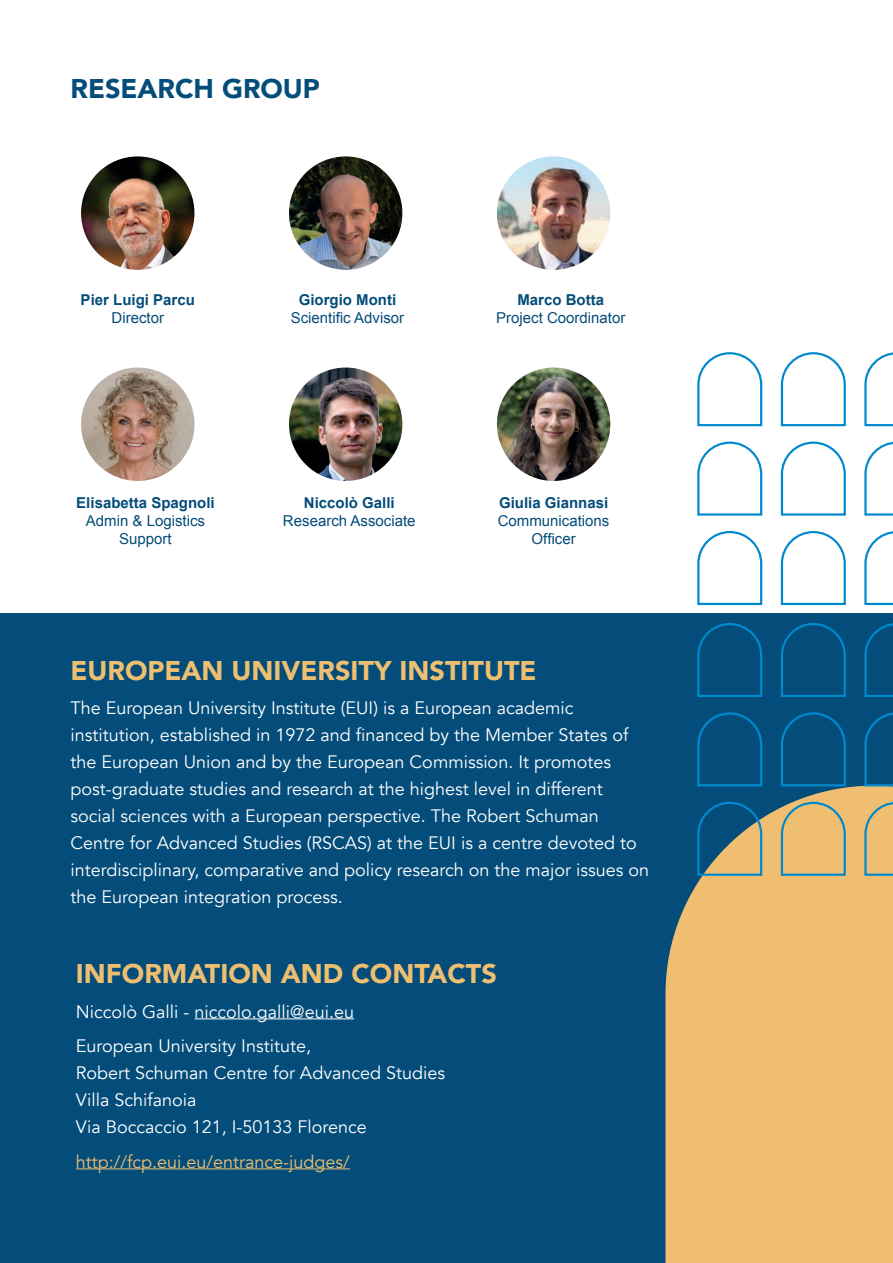
<style>
.page{position:relative;width:893px;height:1263px;background:#fff}
.page>*{position:absolute;margin:0;border:0;box-sizing:border-box;transform-origin:0 0}
.H1-yellow{font:900 27px "Avenir";color:#efbf71}
.H1-blue{font:900 27px "Avenir";color:#044d7a}
.text-white{font:18px/27px "Avenir";color:#fff}
.text-white-2{font:18px "Avenir";color:#efbf71}
.t1{font:15px/18px "Arial";color:#044c79;text-align:center}
.t2{font:700 15px/18px "Arial";color:#044c79;text-align:center}
.s1{font-weight:400}
.s2{font-weight:700}
</style>
<div class="page">
<div style="left:0;top:614px;width:893px;height:649px;background:#044d7a"></div>
<div style="left:665px;top:786px;width:228px;height:477px;background:#efbe70"></div>
<svg style="left:697px;top:531px;width:66px;height:74px"></svg>
<svg style="left:697px;top:441px;width:66px;height:75px"></svg>
<svg style="left:697px;top:352px;width:66px;height:75px"></svg>
<svg style="left:780px;top:531px;width:66px;height:74px"></svg>
<svg style="left:780px;top:441px;width:66px;height:75px"></svg>
<svg style="left:780px;top:352px;width:66px;height:75px"></svg>
<svg style="left:864px;top:531px;width:29px;height:74px"></svg>
<svg style="left:864px;top:441px;width:29px;height:75px"></svg>
<svg style="left:864px;top:352px;width:29px;height:75px"></svg>
<svg style="left:697px;top:801px;width:66px;height:75px"></svg>
<svg style="left:697px;top:712px;width:66px;height:75px"></svg>
<svg style="left:697px;top:623px;width:66px;height:74px"></svg>
<svg style="left:780px;top:801px;width:67px;height:75px;background:#d3b779"></svg>
<svg style="left:780px;top:712px;width:67px;height:75px"></svg>
<svg style="left:780px;top:623px;width:66px;height:74px"></svg>
<svg style="left:863px;top:801px;width:30px;height:75px;background:#d4b87a"></svg>
<svg style="left:863px;top:712px;width:30px;height:75px"></svg>
<svg style="left:864px;top:623px;width:29px;height:74px"></svg>
<img style="left:81px;top:156px;width:113px;height:114px;border-radius:57px">
<img style="left:81px;top:368px;width:113px;height:113px;border-radius:57px">
<img style="left:289px;top:156px;width:113px;height:114px;border-radius:57px">
<img style="left:497px;top:156px;width:113px;height:114px;border-radius:57px">
<img style="left:289px;top:368px;width:113px;height:113px;border-radius:57px">
<img style="left:497px;top:368px;width:113px;height:113px;border-radius:57px">
<hr style="left:195px;top:1018px;width:159px;height:1px;background:#fff">
<hr style="left:76px;top:1168px;width:274px;height:1px;background:#efbf71">
<p class="H1-blue" style="left:70px;top:65px;width:251px">RESEARCH GROUP</p>
<p class="t2" style="left:81px;top:292px;width:116px">Pier Luigi Parcu<br><span class="s1">Director</span></p>
<p class="t1" style="left:76px;top:494px;width:140px"><span class="s2">Elisabetta Spagnoli<br></span>Admin &amp; Logistics<br>Support</p>
<p class="t1" style="left:291px;top:291px;width:115px"><span class="s2">Giorgio Monti<br></span>Scientific Advisor</p>
<p class="t1" style="left:496px;top:291px;width:131px"><span class="s2">Marco Botta<br></span>Project Coordinator</p>
<p class="t1" style="left:283px;top:494px;width:134px"><span class="s2">Niccolò Galli<br></span>Research Associate</p>
<p class="t1" style="left:498px;top:494px;width:113px"><span class="s2">Giulia Giannasi<br></span>Communications<br>Officer</p>
<p class="H1-yellow" style="left:70px;top:647px;width:467px">EUROPEAN UNIVERSITY INSTITUTE</p>
<p class="text-white" style="left:70px;top:695px;width:580px">The European University Institute (EUI) is a European academic institution, established in 1972 and financed by the Member States of the European Union and by the European Commission. It promotes post-graduate studies and research at the highest level in different social sciences with a European perspective. The Robert Schuman Centre for Advanced Studies (RSCAS) at the EUI is a centre devoted to interdisciplinary, comparative and policy research on the major issues on the European integration process.</p>
<p class="H1-yellow" style="left:76px;top:950px;width:422px">INFORMATION AND CONTACTS</p>
<p class="text-white" style="left:76px;top:998px;width:280px">Niccolò Galli - niccolo.galli@eui.eu</p>
<p class="text-white" style="left:76px;top:1033px;width:371px">European University Institute,<br>Robert Schuman Centre for Advanced Studies<br>Villa Schifanoia<br>Via Boccaccio 121, I-50133 Florence</p>
<p class="text-white-2" style="left:76px;top:1150px;width:275px">http://fcp.eui.eu/entrance-judges/</p>
</div>
